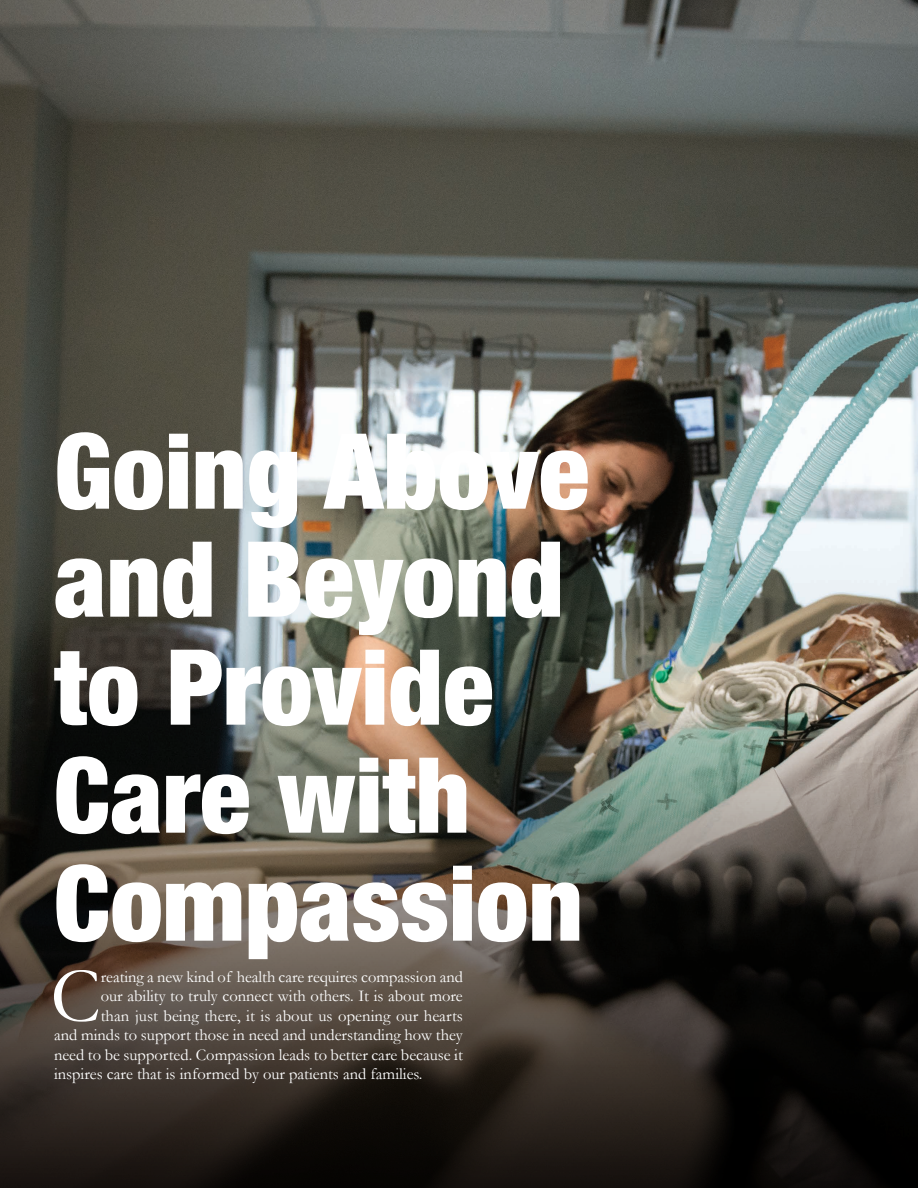
<style>
.page{position:relative;width:918px;height:1188px;background:#fff}
.page>*{position:absolute;margin:0;border:0;box-sizing:border-box;transform-origin:0 0}
.t1{font:900 condensed 105px/108px "Helvetica Neue";color:#fff}
.t2{font:79.05px "Garamond";color:#fff}
.t3{font:16.5px "Garamond";color:#fff}
</style>
<div class="page">
<img style="left:0;top:0;width:918px;height:665px">
<img style="left:0;top:665px;width:918px;height:523px">
<p class="t1" style="left:54px;top:416px;width:537px">Going Above and Beyond to Provide<br>Care with<br>Compassion</p>
<p class="t2" style="left:51px;top:948px;width:52px">C</p>
<p class="t3" style="left:101px;top:967px;width:364px">reating a new kind of health care requires compassion and</p>
<p class="t3" style="left:101px;top:986px;width:364px">our ability to truly connect with others. It is about more</p>
<p class="t3" style="left:101px;top:1006px;width:364px">than just being there, it is about us opening our hearts</p>
<p class="t3" style="left:54px;top:1025px;width:410px">and minds to support those in need and understanding how they</p>
<p class="t3" style="left:54px;top:1045px;width:410px">need to be supported. Compassion leads to better care because it</p>
<p class="t3" style="left:54px;top:1064px;width:370px">inspires care that is informed by our patients and families.</p>
</div>
